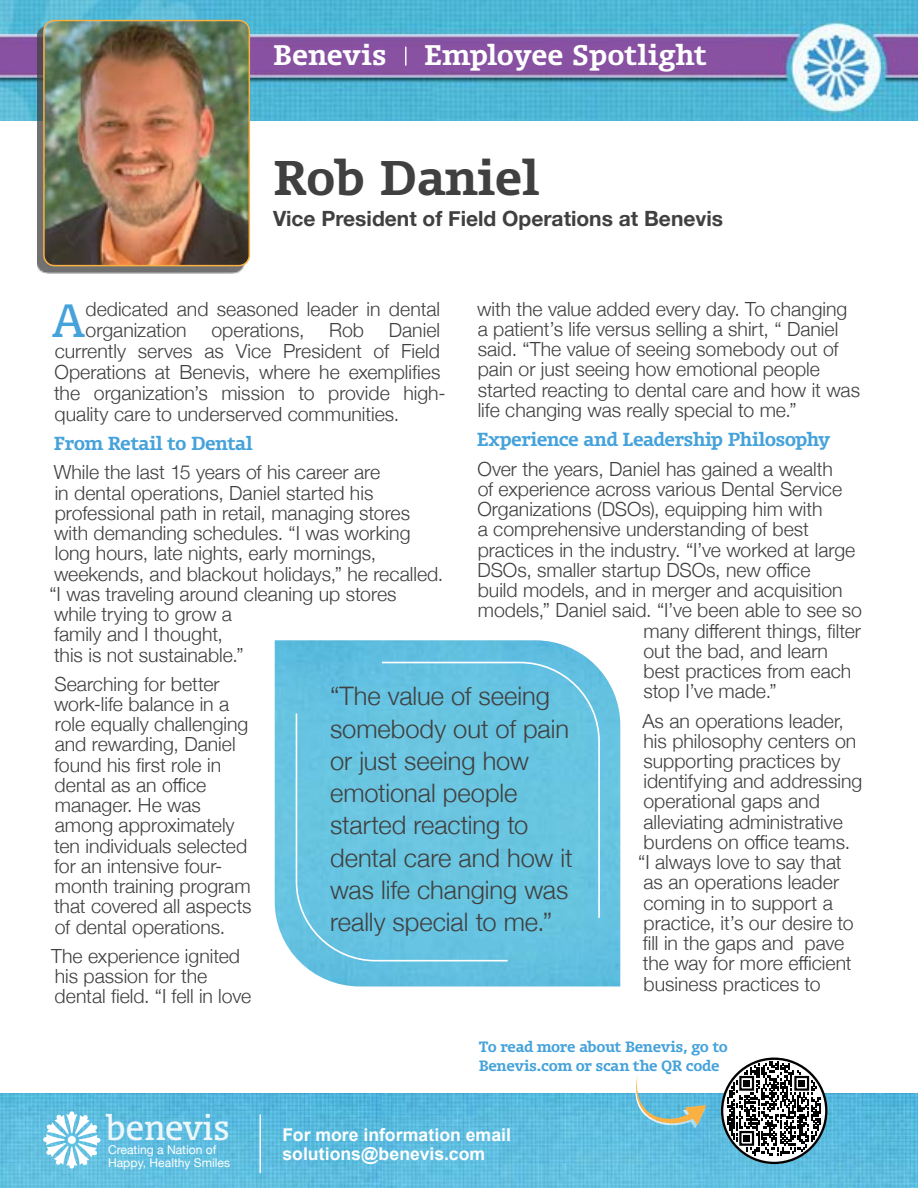
<style>
.page{position:relative;width:918px;height:1188px;background:#fff}
.page>*{position:absolute;margin:0;border:0;box-sizing:border-box;transform-origin:0 0}
.t1{font:700 46.35px "Olsen";color:#404040}
.t2{font:44.4px "Olsen";color:#45a2da}
.t3{font:33.3px "Olsen";color:#fff}
.t4{font:700 27px "Olsen";color:#fff}
.t5{font:300 25.5px/32.2px "Helvetica Neue";letter-spacing:-.005em;color:#404040}
.t6{font:700 21px "Helvetica Neue";color:#404040}
.t7{font:300 19.5px/20.2px "Helvetica Neue";color:#404040}
.t8{font:700 18px "Olsen";letter-spacing:-.03em;color:#45a2da}
.t9{font:700 17.7px/18.8px "Arial";color:#fff}
.t10{font:700 14.25px/18.8px "Olsen";letter-spacing:-.02em;color:#45a2da}
.t11{font:12.15px/12.5px "Helvetica Neue";color:#fff}
</style>
<div class="page">
<img style="left:0;top:0;width:918px;height:121px">
<img style="left:0;top:1093px;width:918px;height:95px">
<svg style="left:720px;top:1057px;width:108px;height:108px"></svg>
<svg style="left:635px;top:1075px;width:71px;height:54px"></svg>
<svg style="left:43px;top:1111px;width:57px;height:58px"></svg>
<div style="left:68px;top:1136px;width:8px;height:8px;background:#fff;border-radius:50%"></div>
<div style="left:37px;top:26px;width:207px;height:248px;background:#404040;opacity:.75"></div>
<img style="left:44px;top:21px;width:205px;height:245px">
<div style="left:43px;top:20px;width:207px;height:246px;border:2px solid #fbb042;border-radius:11px"></div>
<hr style="left:260px;top:1115px;width:1px;height:58px;background:#fff">
<svg style="left:405px;top:47px;width:2px;height:18px"></svg>
<img style="left:275px;top:640px;width:345px;height:346px">
<div style="left:295px;top:712px;width:214px;height:250px;background:#66c4e1"></div>
<div style="left:380px;top:661px;width:221px;height:258px;background:#68c5e0"></div>
<h3 class="t4" style="left:273px;top:37px;width:115px">Benevis</h3>
<h3 class="t4" style="left:424px;top:37px;width:284px">Employee Spotlight</h3>
<h1 class="t1" style="left:273px;top:147px;width:268px">Rob Daniel</h1>
<p class="t6" style="left:273px;top:202px;width:451px">Vice President of Field Operations at Benevis</p>
<p class="t7" style="left:477px;top:297px;width:385px">with the value added every day. To changing a patient’s life versus selling a shirt, “ Daniel said. “The value of seeing somebody out of pain or just seeing how emotional people started reacting to dental care and how it was life changing was really special to me.”</p>
<p class="t8" style="left:477px;top:428px;width:355px">Experience and Leadership Philosophy</p>
<p class="t7" style="left:477px;top:457px;width:357px">Over the years, Daniel has gained a wealth</p>
<p class="t7" style="left:478px;top:477px;width:366px">of experience across various Dental Service</p>
<p class="t7" style="left:477px;top:498px;width:347px">Organizations (DSOs), equipping him with</p>
<p class="t7" style="left:478px;top:518px;width:333px">a comprehensive understanding of best</p>
<p class="t7" style="left:478px;top:538px;width:379px">practices in the industry. “I’ve worked at large</p>
<p class="t7" style="left:478px;top:558px;width:334px">DSOs, smaller startup DSOs, new office</p>
<p class="t7" style="left:478px;top:579px;width:366px">build models, and in merger and acquisition</p>
<p class="t7" style="left:478px;top:599px;width:386px">models,” Daniel said. “I’ve been able to see so</p>
<p class="t7" style="left:644px;top:619px;width:219px">many different things, filter</p>
<p class="t7" style="left:643px;top:639px;width:186px">out the bad, and learn</p>
<p class="t7" style="left:644px;top:660px;width:209px">best practices from each</p>
<p class="t7" style="left:643px;top:680px;width:135px">stop I’ve made.”</p>
<p class="t7" style="left:638px;top:709px;width:226px">As an operations leader, his philosophy centers on supporting practices by identifying and addressing operational gaps and alleviating administrative burdens on office teams.<br>“I always love to say that as an operations leader coming in to support a practice, it’s our desire to fill in the gaps and pave the way for more efficient business practices to</p>
<h2 class="t2" style="left:53px;top:292px;width:34px">A</h2>
<p class="t7" style="left:85px;top:297px;width:356px;line-height:21px">dedicated and seasoned leader in dental organization</p>
<p class="t7" style="left:54px;top:318px;width:393px;line-height:21px;text-indent:335px">Daniel currently serves as Vice President of Field Operations at Benevis, where he exemplifies the organization’s mission to provide high&shy;quality care to underserved communities.</p>
<p class="t8" style="left:54px;top:431px;width:200px">From Retail to Dental</p>
<p class="t7" style="left:50px;top:461px;width:395px">While the last 15 years of his career are<br>in dental operations, Daniel started his professional path in retail, managing stores with demanding schedules. “I was working long hours, late nights, early mornings, weekends, and blackout holidays,” he recalled. “I was traveling around cleaning up stores while trying to grow a<br>family and I thought,<br>this is not sustainable.”</p>
<p class="t7" style="left:54px;top:672px;width:199px">Searching for better work-life balance in a role equally challenging and rewarding, Daniel found his first role in dental as an office manager. He was among approximately ten individuals selected for an intensive four&shy;month training program that covered all aspects of dental operations.</p>
<p class="t7" style="left:51px;top:944px;width:202px">The experience ignited his passion for the dental field. “I fell in love</p>
<p class="t7" style="left:211px;top:318px;width:95px">operations,</p>
<p class="t7" style="left:329px;top:318px;width:36px">Rob</p>
<h3 class="t5" style="left:330px;top:678px;width:244px">“The value of seeing somebody out of pain or just seeing how emotional people started reacting to dental care and how it was life changing was really special to me.”</h3>
<h3 class="t3" style="left:106px;top:1106px;width:125px">benevis</h3>
<p class="t11" style="left:108px;top:1145px;width:124px">Creating a Nation of<br>Happy, Healthy Smiles</p>
<p class="t10" style="left:479px;top:1037px;width:251px">To read more about Benevis, go to<br>Benevis.com or scan the QR code</p>
<p class="t9" style="left:283px;top:1126px;width:230px">For more information email solutions@benevis.com</p>
</div>
